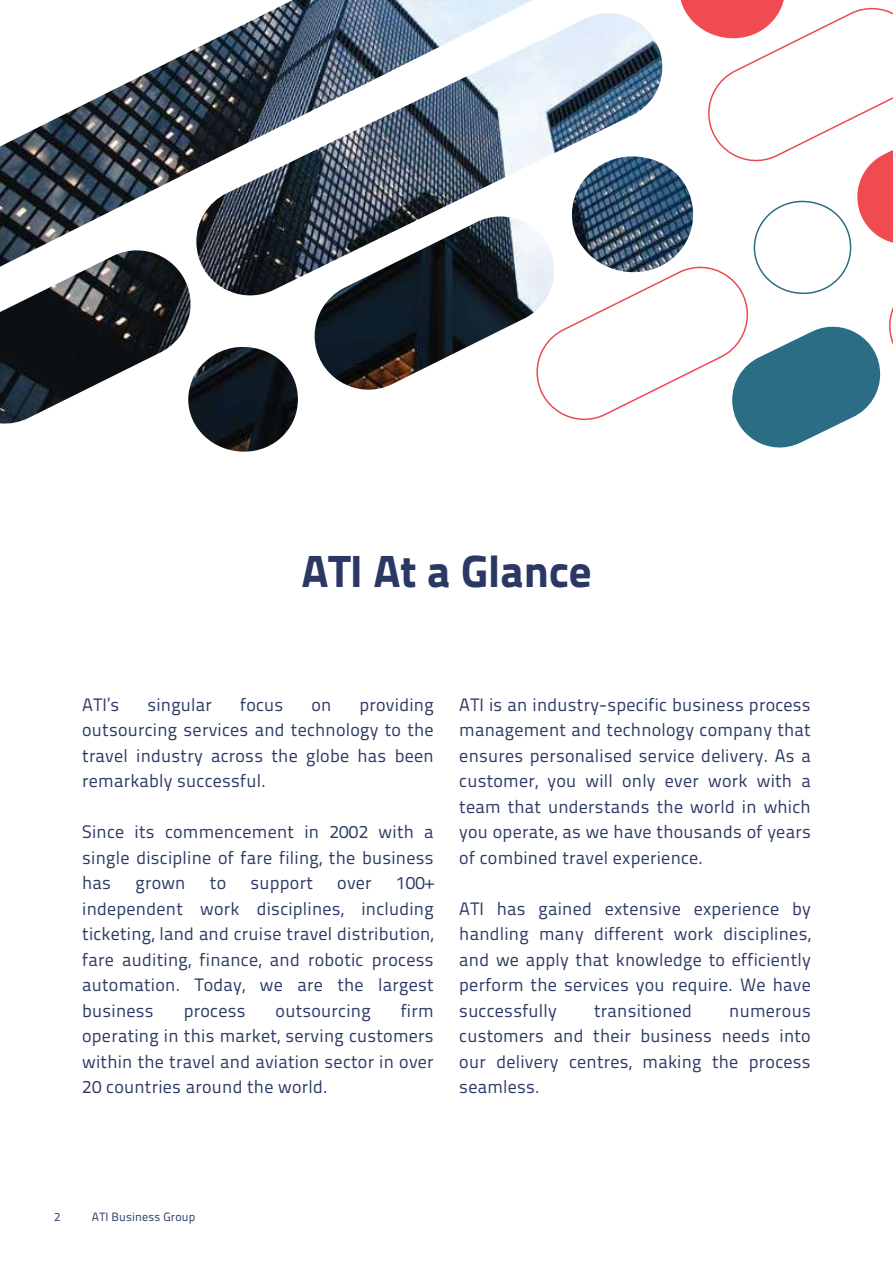
<style>
.page{position:relative;width:893px;height:1263px;background:#fff}
.page>*{position:absolute;margin:0;border:0;box-sizing:border-box;transform-origin:0 0}
.t1{font:800 45px "Titillium Text 22 L";color:#2b3863}
.t2{font:18px/25.5px "Titillium Text 22 L";letter-spacing:.015em;color:#2c3a65;text-align:justify}
.t3{font:12px "Titillium Text 22 L";letter-spacing:.015em;color:#2c3a65}
</style>
<div class="page">
<img style="left:0;top:0;width:536px;height:452px">
<svg style="left:536px;top:0;width:357px;height:448px"></svg>
<h1 class="t1" style="left:301px;top:536px;width:292px">ATI At a Glance</h1>
<p class="t2" style="left:82px;top:690px;width:39px">ATI’s</p>
<p class="t2" style="left:147px;top:690px;width:66px">singular</p>
<p class="t2" style="left:240px;top:690px;width:45px">focus</p>
<p class="t2" style="left:311px;top:690px;width:21px">on</p>
<p class="t2" style="left:82px;top:690px;width:353px;text-indent:277px">providing outsourcing services and technology to the travel industry across the globe has been remarkably successful.</p>
<p class="t2" style="left:82px;top:818px;width:353px">Since its commencement in 2002 with a single discipline of fare filing, the business has</p>
<p class="t2" style="left:82px;top:869px;width:353px;text-indent:314px">100+ independent work disciplines, including ticketing, land and cruise travel distribution, fare auditing, finance, and robotic process automation. Today, we are the largest business</p>
<p class="t2" style="left:135px;top:869px;width:52px">grown</p>
<p class="t2" style="left:210px;top:869px;width:18px">to</p>
<p class="t2" style="left:251px;top:869px;width:64px">support</p>
<p class="t2" style="left:337px;top:869px;width:36px">over</p>
<p class="t2" style="left:82px;top:996px;width:353px;text-indent:318px">firm operating in this market, serving customers within the travel and aviation sector in over 20 countries around the world.</p>
<p class="t2" style="left:184px;top:996px;width:63px">process</p>
<p class="t2" style="left:276px;top:996px;width:97px">outsourcing</p>
<p class="t2" style="left:459px;top:690px;width:353px">ATI is an industry-specific business process management and technology company that ensures personalised service delivery. As a customer, you will only ever work with a team that understands the world in which you operate, as we have thousands of years of combined travel experience.</p>
<p class="t2" style="left:459px;top:895px;width:353px">ATI has gained extensive experience by handling many different work disciplines, and we apply that knowledge to efficiently perform the services you require. We have successfully</p>
<p class="t2" style="left:594px;top:997px;width:99px">transitioned</p>
<p class="t2" style="left:459px;top:997px;width:353px;text-indent:270px">numerous customers and their business needs into our delivery centres, making the process seamless.</p>
<p class="t3" style="left:54px;top:1207px;width:8px">2</p>
<p class="t3" style="left:92px;top:1207px;width:105px">ATI Business Group</p>
</div>
